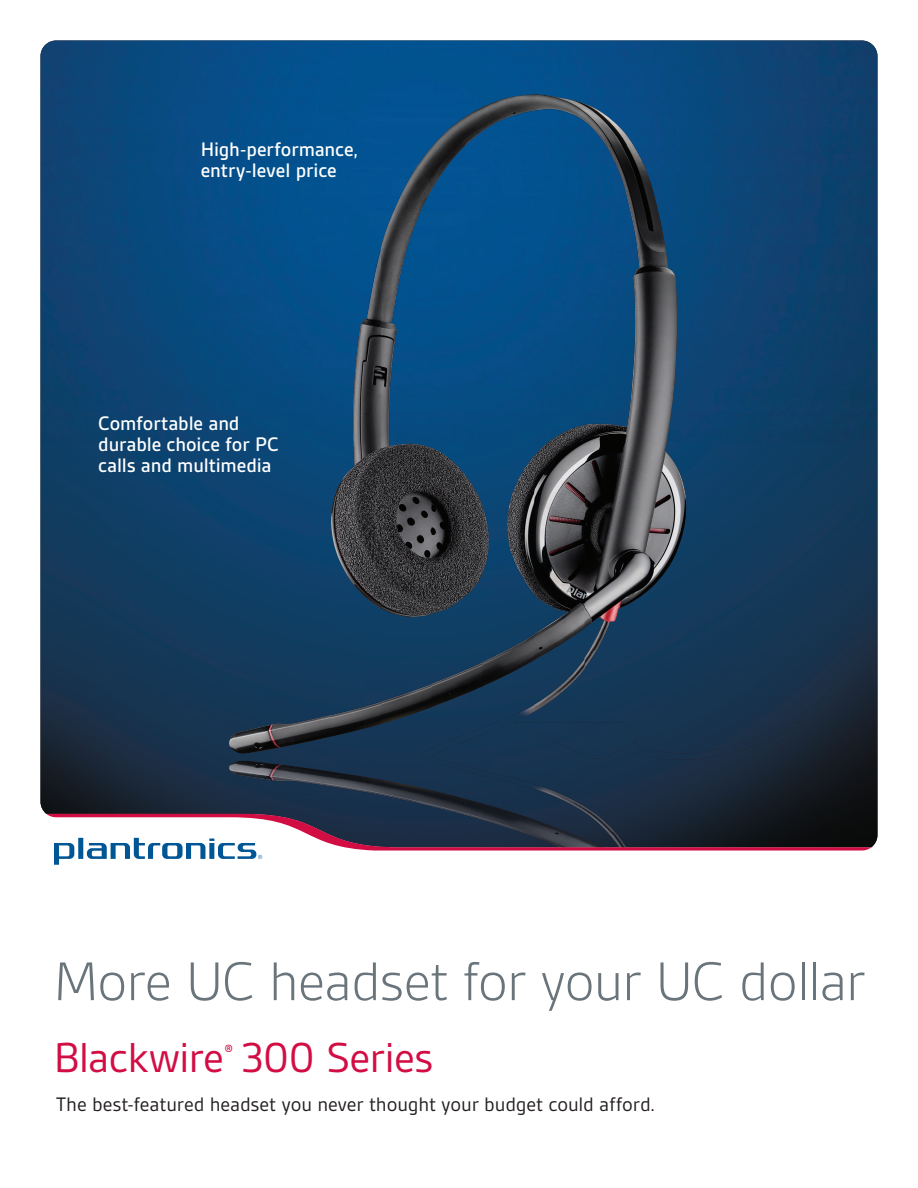
<style>
.page{position:relative;width:918px;height:1188px;background:#fff}
.page>*{position:absolute;margin:0;border:0;box-sizing:border-box;transform-origin:0 0}
.t1{font:300 58.5px "Gesta";letter-spacing:-.03em;color:#6a747b}
.t2{font:45px "Gesta";letter-spacing:-.025em;color:#d20d44}
.t3{font:500 21px/21px "Gesta";letter-spacing:-.005em;color:#fff}
.t4{font:21px "Gesta";letter-spacing:-.005em;color:#231f20}
</style>
<div class="page">
<img style="left:40px;top:40px;width:838px;height:807px">
<img style="left:514px;top:723px;width:290px;height:37px">
<img style="left:430px;top:757px;width:196px;height:57px">
<img style="left:229px;top:761px;width:374px;height:53px">
<img style="left:433px;top:95px;width:201px;height:51px">
<img style="left:400px;top:145px;width:66px;height:52px">
<img style="left:585px;top:145px;width:101px;height:461px">
<img style="left:380px;top:196px;width:52px;height:563px">
<img style="left:330px;top:247px;width:51px;height:490px">
<img style="left:432px;top:448px;width:51px;height:259px">
<img style="left:534px;top:425px;width:51px;height:287px">
<img style="left:507px;top:457px;width:26px;height:88px">
<img style="left:585px;top:605px;width:42px;height:64px">
<img style="left:229px;top:715px;width:101px;height:39px">
<svg style="left:46px;top:814px;width:825px;height:50px"></svg>
<p class="t3" style="left:201px;top:139px;width:159px">High-performance, entry-level price</p>
<p class="t3" style="left:98px;top:413px;width:182px">Comfortable and durable choice for PC calls and multimedia</p>
<h1 class="t1" style="left:54px;top:951px;width:814px">More UC headset for your UC dollar</h1>
<h2 class="t2" style="left:54px;top:1034px;width:381px">Blackwire<sup>®</sup> 300 Series</h2>
<p class="t4" style="left:56px;top:1094px;width:600px">The best-featured headset you never thought your budget could afford.</p>
</div>
